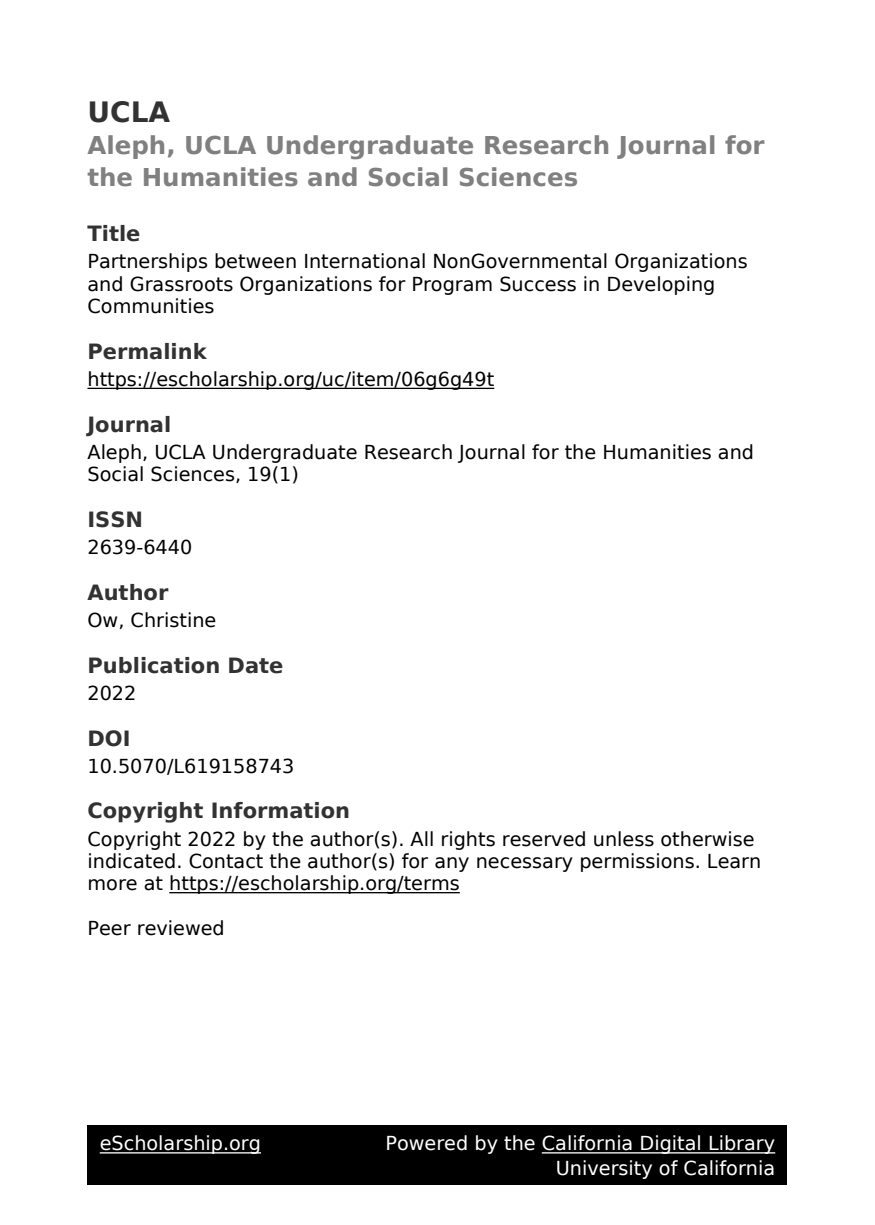
<style>
.page{position:relative;width:875px;height:1225px;background:#fff}
.page>*{position:absolute;margin:0;border:0;box-sizing:border-box;transform-origin:0 0}
.t1{font:700 28px "DejaVu Sans";color:#323232}
.t2{font:700 24.5px/31.3px "DejaVu Sans";color:#808080}
.t3{font:700 21px "DejaVu Sans";color:#323232}
.t4{font:19.25px/22.4px "DejaVu Sans";color:#000}
.t5{font:19.25px/24.5px "DejaVu Sans";color:#fff;text-align:right}
</style>
<div class="page">
<hr style="left:88px;top:388px;width:406px;height:1px;background:#000">
<hr style="left:169px;top:892px;width:291px;height:1px;background:#000">
<div style="left:88px;top:1125px;width:700px;height:60px;background:#000"></div>
<hr style="left:100px;top:1152px;width:161px;height:2px;background:#fff">
<hr style="left:542px;top:1152px;width:233px;height:2px;background:#fff">
<h1 class="t1" style="left:88px;top:101px;width:84px">UCLA</h1>
<p class="t2" style="left:88px;top:132px;width:679px">Aleph, UCLA Undergraduate Research Journal for the Humanities and Social Sciences</p>
<p class="t3" style="left:88px;top:225px;width:54px">Title</p>
<p class="t4" style="left:88px;top:252px;width:662px">Partnerships between International NonGovernmental Organizations and Grassroots Organizations for Program Success in Developing<br>Communities</p>
<p class="t3" style="left:88px;top:343px;width:121px">Permalink</p>
<p class="t4" style="left:88px;top:370px;width:408px">https://escholarship.org/uc/item/06g6g49t</p>
<p class="t3" style="left:88px;top:416px;width:85px">Journal</p>
<p class="t4" style="left:88px;top:443px;width:668px">Aleph, UCLA Undergraduate Research Journal for the Humanities and<br>Social Sciences, 19(1)</p>
<p class="t3" style="left:88px;top:511px;width:57px">ISSN</p>
<p class="t4" style="left:88px;top:538px;width:106px">2639-6440</p>
<p class="t3" style="left:88px;top:584px;width:82px">Author</p>
<p class="t4" style="left:88px;top:611px;width:130px">Ow, Christine</p>
<p class="t3" style="left:88px;top:657px;width:198px">Publication Date</p>
<p class="t4" style="left:88px;top:684px;width:50px">2022</p>
<p class="t3" style="left:88px;top:730px;width:45px">DOI</p>
<p class="t4" style="left:88px;top:756px;width:208px">10.5070/L619158743</p>
<p class="t3" style="left:88px;top:803px;width:264px">Copyright Information</p>
<p class="t4" style="left:88px;top:829px;width:675px">Copyright 2022 by the author(s). All rights reserved unless otherwise indicated. Contact the author(s) for any necessary permissions. Learn more at https://escholarship.org/terms</p>
<p class="t4" style="left:88px;top:919px;width:139px">Peer reviewed</p>
<p class="t5" style="left:100px;top:1133px;width:163px">eScholarship.org</p>
<p class="t5" style="left:385px;top:1133px;width:391px">Powered by the California Digital Library<br>University of California</p>
</div>
